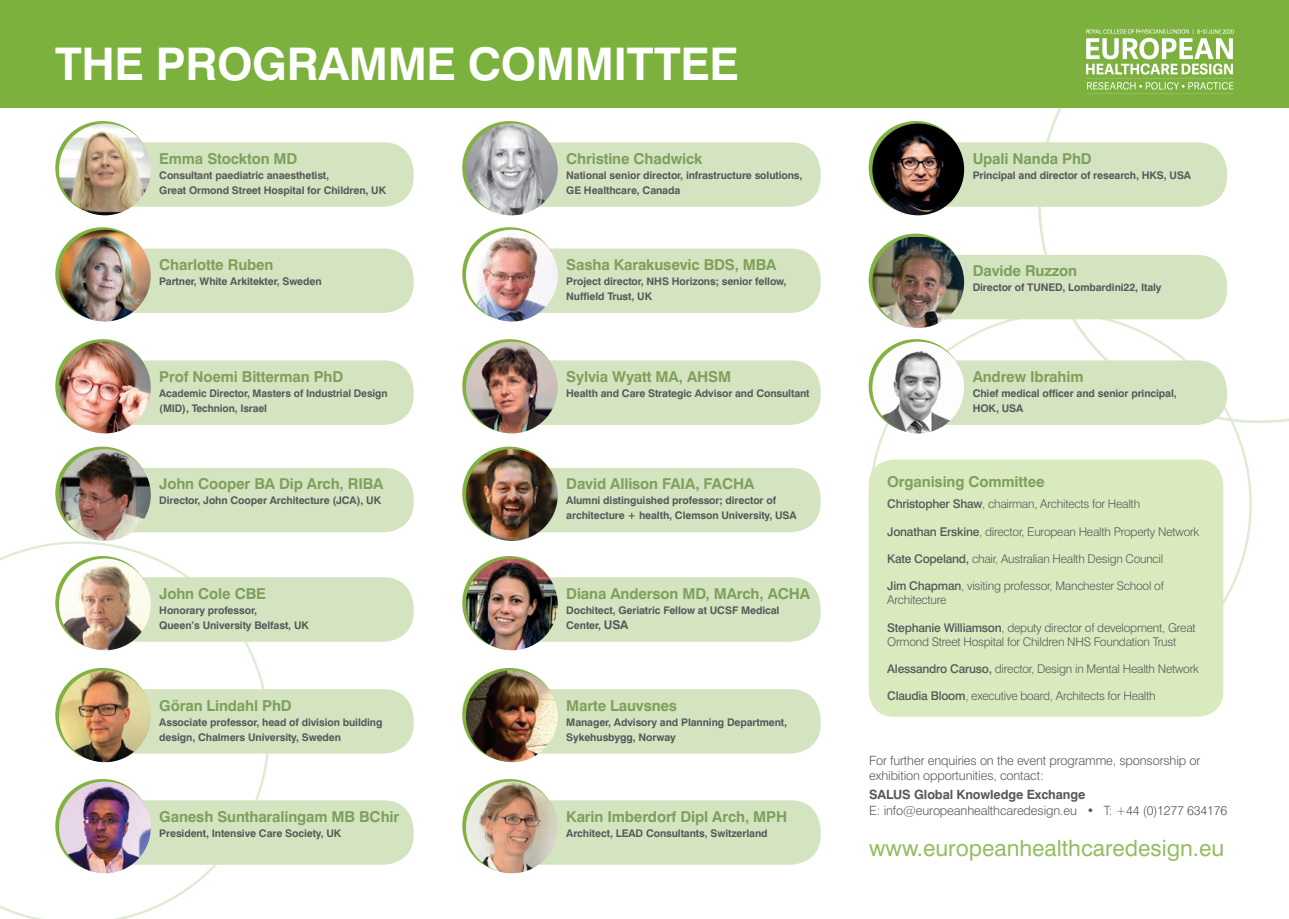
<style>
.page{position:relative;width:1289px;height:919px;background:#fff}
.page>*{position:absolute;margin:0;border:0;box-sizing:border-box;transform-origin:0 0}
.t1{font:700 45px "Swiss 721 BT";letter-spacing:-.01em;color:#fff}
.t2{font:22.5px "Swiss 721 BT";color:#94be60}
.t3{font:700 15px "Swiss 721 BT";letter-spacing:-.01em;color:#7ea05a}
.t4{font:700 15px "Swiss 721 BT";letter-spacing:-.01em;color:#80a159}
.t5{font:300 12.75px/15.3px "Swiss 721 BT";letter-spacing:-.01em;color:#57585a}
.t6{font:300 12px/14.4px "Swiss 721 BT";letter-spacing:-.02em;color:#57585a}
.t7{font:700 10.5px/15px "Swiss 721 BT";letter-spacing:-.01em;color:#57585a}
.s1{font-size:12px}
.s2{font-weight:500}
.s3{font-weight:700}
</style>
<div class="page">
<svg style="left:1037px;top:107px;width:251px;height:316px"></svg>
<svg style="left:0;top:541px;width:270px;height:377px"></svg>
<div style="left:0;top:0;width:1288px;height:107px;background:#7cb13e"></div>
<img style="left:1086px;top:30px;width:147px;height:60px">
<div style="left:868px;top:459px;width:355px;height:257px;background:#daeabf;border-radius:26px"></div>
<div style="left:88px;top:800px;width:325px;height:64px;background:#d4e4c1;border-radius:30px"></div>
<svg style="left:55px;top:779px;width:95px;height:93px"></svg>
<img style="left:59px;top:781px;width:92px;height:92px;border-radius:46px">
<div style="left:901px;top:255px;width:325px;height:64px;background:#d4e4c1;border-radius:30px"></div>
<svg style="left:868px;top:233px;width:65px;height:65px"></svg>
<img style="left:872px;top:237px;width:92px;height:91px">
<div style="left:901px;top:360px;width:325px;height:65px;background:#d4e4c1;border-radius:30px"></div>
<svg style="left:868px;top:339px;width:95px;height:93px"></svg>
<img style="left:872px;top:341px;width:92px;height:92px;border-radius:46px">
<div style="left:495px;top:800px;width:325px;height:64px;background:#d4e4c1;border-radius:30px"></div>
<svg style="left:462px;top:779px;width:94px;height:93px"></svg>
<img style="left:466px;top:781px;width:91px;height:92px;border-radius:46px">
<div style="left:901px;top:142px;width:325px;height:65px;background:#d4e4c1;border-radius:30px"></div>
<svg style="left:868px;top:121px;width:95px;height:93px"></svg>
<img style="left:872px;top:123px;width:92px;height:92px;border-radius:46px">
<div style="left:88px;top:142px;width:325px;height:65px;background:#d4e4c1;border-radius:30px"></div>
<svg style="left:55px;top:121px;width:95px;height:93px"></svg>
<img style="left:59px;top:123px;width:92px;height:92px;border-radius:46px">
<div style="left:88px;top:468px;width:325px;height:64px;background:#d4e4c1;border-radius:30px"></div>
<svg style="left:55px;top:446px;width:95px;height:94px"></svg>
<img style="left:59px;top:449px;width:92px;height:92px;border-radius:46px">
<div style="left:88px;top:248px;width:325px;height:65px;background:#d4e4c1;border-radius:30px"></div>
<svg style="left:55px;top:227px;width:95px;height:94px"></svg>
<img style="left:59px;top:230px;width:92px;height:91px;border-radius:46px">
<div style="left:88px;top:577px;width:325px;height:64px;background:#d4e4c1;border-radius:30px"></div>
<svg style="left:55px;top:556px;width:95px;height:93px"></svg>
<img style="left:59px;top:558px;width:92px;height:92px;border-radius:46px">
<div style="left:88px;top:360px;width:325px;height:65px;background:#d4e4c1;border-radius:30px"></div>
<svg style="left:55px;top:339px;width:95px;height:93px"></svg>
<img style="left:59px;top:341px;width:92px;height:92px;border-radius:46px">
<div style="left:88px;top:689px;width:325px;height:64px;background:#d4e4c1;border-radius:30px"></div>
<svg style="left:55px;top:668px;width:95px;height:93px"></svg>
<img style="left:59px;top:670px;width:92px;height:92px;border-radius:46px">
<div style="left:495px;top:142px;width:325px;height:65px;background:#d4e4c1;border-radius:30px"></div>
<svg style="left:462px;top:121px;width:94px;height:93px"></svg>
<img style="left:466px;top:123px;width:91px;height:92px;border-radius:46px">
<div style="left:495px;top:468px;width:325px;height:64px;background:#d4e4c1;border-radius:30px"></div>
<svg style="left:462px;top:446px;width:94px;height:94px"></svg>
<img style="left:466px;top:449px;width:91px;height:92px;border-radius:46px">
<div style="left:495px;top:248px;width:325px;height:65px;background:#d4e4c1;border-radius:30px"></div>
<svg style="left:462px;top:227px;width:94px;height:94px"></svg>
<img style="left:466px;top:230px;width:91px;height:91px;border-radius:46px">
<div style="left:495px;top:577px;width:325px;height:64px;background:#d4e4c1;border-radius:30px"></div>
<svg style="left:462px;top:556px;width:94px;height:93px"></svg>
<img style="left:466px;top:558px;width:91px;height:92px;border-radius:46px">
<div style="left:495px;top:360px;width:325px;height:65px;background:#d4e4c1;border-radius:30px"></div>
<svg style="left:462px;top:339px;width:94px;height:93px"></svg>
<img style="left:466px;top:341px;width:91px;height:92px;border-radius:46px">
<div style="left:495px;top:689px;width:325px;height:64px;background:#d4e4c1;border-radius:30px"></div>
<svg style="left:462px;top:668px;width:94px;height:93px"></svg>
<img style="left:466px;top:670px;width:91px;height:92px;border-radius:46px">
<p class="t1" style="left:55px;top:36px;width:685px">THE PROGRAMME COMMITTEE</p>
<p class="t3" style="left:159px;top:149px;width:140px">Emma Stockton MD</p>
<p class="t7" style="left:159px;top:167px;width:228px">Consultant paediatric anaesthetist,<br>Great Ormond Street Hospital for Children, UK</p>
<p class="t3" style="left:159px;top:255px;width:116px">Charlotte Ruben</p>
<p class="t7" style="left:159px;top:273px;width:164px">Partner, White Arkitekter, Sweden</p>
<p class="t3" style="left:159px;top:367px;width:186px">Prof Noemi Bitterman PhD</p>
<p class="t7" style="left:159px;top:385px;width:230px">Academic Director, Masters of Industrial Design (MID), Technion, Israel</p>
<p class="t3" style="left:159px;top:475px;width:226px">John Cooper BA Dip Arch, RIBA</p>
<p class="t7" style="left:159px;top:493px;width:223px">Director, John Cooper Architecture (JCA), UK</p>
<p class="t3" style="left:159px;top:584px;width:108px">John Cole CBE</p>
<p class="t7" style="left:159px;top:602px;width:151px">Honorary professor,<br>Queen’s University Belfast, UK</p>
<p class="t3" style="left:159px;top:696px;width:134px">Göran Lindahl PhD</p>
<p class="t7" style="left:159px;top:714px;width:225px">Associate professor, head of division building design, Chalmers University, Sweden</p>
<p class="t3" style="left:159px;top:807px;width:241px">Ganesh Suntharalingam MB BChir</p>
<p class="t7" style="left:159px;top:825px;width:183px">President, Intensive Care Society, UK</p>
<p class="t3" style="left:566px;top:149px;width:138px">Christine Chadwick</p>
<p class="t7" style="left:566px;top:167px;width:238px">National senior director, infrastructure solutions,<br>GE Healthcare, Canada</p>
<p class="t3" style="left:566px;top:255px;width:212px">Sasha Karakusevic BDS, MBA</p>
<p class="t7" style="left:566px;top:273px;width:222px">Project director, NHS Horizons; senior fellow,<br>Nuffield Trust, UK</p>
<p class="t3" style="left:566px;top:367px;width:166px">Sylvia Wyatt MA, AHSM</p>
<p class="t7" style="left:566px;top:385px;width:245px">Health and Care Strategic Advisor and Consultant</p>
<p class="t3" style="left:566px;top:475px;width:189px">David Allison FAIA, FACHA</p>
<p class="t7" style="left:566px;top:493px;width:232px">Alumni distinguished professor; director of architecture + health, Clemson University, USA</p>
<p class="t3" style="left:566px;top:584px;width:245px">Diana Anderson MD, MArch, ACHA</p>
<p class="t7" style="left:566px;top:602px;width:215px">Dochitect, Geriatric Fellow at UCSF Medical<br>Center, <span class="s1">USA</span></p>
<p class="t3" style="left:566px;top:696px;width:112px">Marte Lauvsnes</p>
<p class="t7" style="left:566px;top:714px;width:222px">Manager, Advisory and Planning Department,<br>Sykehusbygg, Norway</p>
<p class="t3" style="left:566px;top:807px;width:222px">Karin Imberdorf Dipl Arch, MPH</p>
<p class="t7" style="left:566px;top:825px;width:203px">Architect, LEAD Consultants, Switzerland</p>
<p class="t3" style="left:972px;top:149px;width:121px">Upali Nanda PhD</p>
<p class="t7" style="left:972px;top:167px;width:220px">Principal and director of research, HKS, USA</p>
<p class="t3" style="left:972px;top:262px;width:106px">Davide Ruzzon</p>
<p class="t7" style="left:972px;top:280px;width:190px">Director of TUNED, Lombardini22, Italy</p>
<p class="t3" style="left:972px;top:367px;width:112px">Andrew Ibrahim</p>
<p class="t7" style="left:972px;top:385px;width:206px">Chief medical officer and senior principal,<br>HOK, USA</p>
<p class="t4" style="left:887px;top:472px;width:159px">Organising Committee</p>
<p class="t6" style="left:887px;top:497px;width:254px"><span class="s2">Christopher Shaw</span>, chairman, Architects for Health</p>
<p class="t6" style="left:887px;top:524px;width:313px"><span class="s2">Jonathan Erskine</span>, director, European Health Property Network</p>
<p class="t6" style="left:887px;top:551px;width:277px"><span class="s2">Kate Copeland,</span> chair, Australian Health Design Council</p>
<p class="t6" style="left:887px;top:578px;width:278px"><span class="s2">Jim Chapman</span>, visiting professor, Manchester School of<br>Architecture</p>
<p class="t6" style="left:887px;top:620px;width:310px"><span class="s2">Stephanie Williamson</span>, deputy director of development, Great<br>Ormond Street Hospital for Children NHS Foundation Trust</p>
<p class="t6" style="left:887px;top:661px;width:313px"><span class="s2">Alessandro Caruso,</span> director, Design in Mental Health Network</p>
<p class="t6" style="left:887px;top:688px;width:270px"><span class="s2">Claudia Bloom</span>, executive board, Architects for Health</p>
<p class="t5" style="left:869px;top:752px;width:332px">For further enquiries on the event programme, sponsorship or exhibition opportunities, contact:</p>
<p class="t5" style="left:869px;top:787px;width:359px"><span class="s3">SALUS Global Knowledge Exchange<br></span>E: info@europeanhealthcaredesign.eu • T: +44 (0)1277 634176</p>
<p class="t2" style="left:869px;top:833px;width:356px">www.europeanhealthcaredesign.eu</p>
</div>
